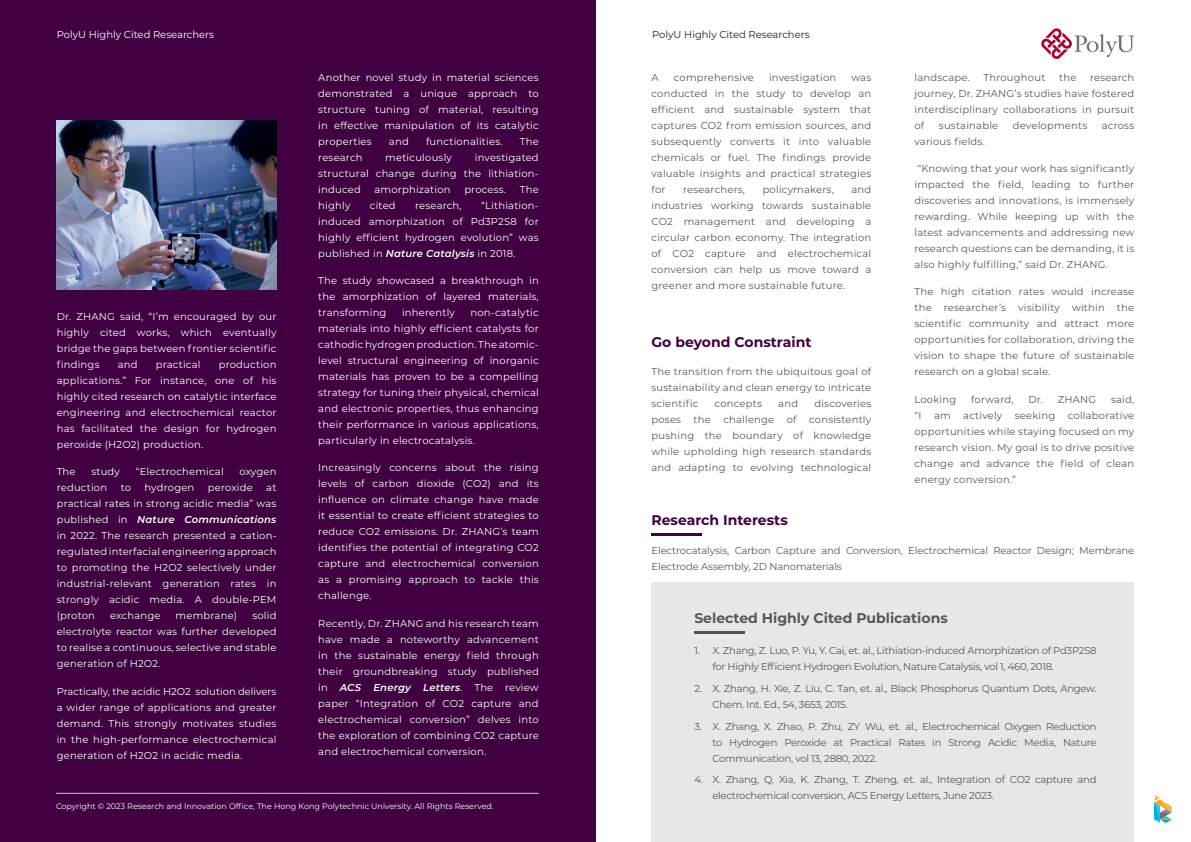
<style>
.page{position:relative;width:1191px;height:842px;background:#fff}
.page>*{position:absolute;margin:0;border:0;box-sizing:border-box;transform-origin:0 0}
.t1{font:700 14px "Montserrat";color:#400041}
.t2{font:700 14px "Montserrat";color:#57585a}
.t3{font:10px/16px "Montserrat";letter-spacing:.02em;color:#fff;text-align:justify}
.t4{font:10px/16px "Montserrat";letter-spacing:.005em;color:#57585a;text-align:justify}
.t5{font:10px/16px "Montserrat";letter-spacing:-.025em;color:#57585a}
.t6{font:10px "Montserrat";color:#fff}
.t7{font:10px "Montserrat";color:#231f20}
.t8{font:8px "Montserrat";color:#fff}
.s1{font-weight:600;font-style:italic}
</style>
<div class="page">
<div style="left:0;top:0;width:595px;height:842px;background:#400041"></div>
<div style="left:651px;top:583px;width:483px;height:259px;background:#e6e7e9"></div>
<hr style="left:651px;top:533px;width:51px;height:3px;background:#400041">
<hr style="left:694px;top:631px;width:50px;height:3px;background:#231f20">
<hr style="left:56px;top:793px;width:483px;height:1px;background:#fff">
<img style="left:57px;top:121px;width:219px;height:169px">
<svg style="left:1154px;top:795px;width:17px;height:28px"></svg>
<svg style="left:1041px;top:28px;width:93px;height:31px"></svg>
<p class="t6" style="left:57px;top:28px;width:159px">PolyU Highly Cited Researchers</p>
<p class="t7" style="left:652px;top:28px;width:159px">PolyU Highly Cited Researchers</p>
<p class="t3" style="left:318px;top:69px;width:222px">Another novel study in material sciences demonstrated a unique approach to structure tuning of material, resulting in effective manipulation of its catalytic properties</p>
<p class="t3" style="left:389px;top:133px;width:21px">and</p>
<p class="t3" style="left:426px;top:133px;width:78px">functionalities.</p>
<p class="t3" style="left:520px;top:133px;width:20px">The</p>
<p class="t3" style="left:57px;top:308px;width:221px">Dr. ZHANG said, “I’m encouraged by our highly cited works, which eventually bridge the gaps between frontier scientific findings</p>
<p class="t3" style="left:57px;top:356px;width:221px;text-indent:162px">production applications.” For instance, one of his highly cited research on catalytic interface engineering and electrochemical reactor has facilitated the design for hydrogen peroxide (H2O2) production.</p>
<p class="t3" style="left:57px;top:463px;width:20px">The</p>
<p class="t3" style="left:91px;top:463px;width:30px">study</p>
<p class="t3" style="left:136px;top:463px;width:90px">“Electrochemical</p>
<p class="t3" style="left:239px;top:463px;width:39px">oxygen</p>
<p class="t3" style="left:57px;top:479px;width:52px">reduction</p>
<p class="t3" style="left:121px;top:479px;width:12px">to</p>
<p class="t3" style="left:144px;top:479px;width:51px">hydrogen</p>
<p class="t3" style="left:208px;top:479px;width:47px">peroxide</p>
<p class="t3" style="left:118px;top:356px;width:21px">and</p>
<p class="t3" style="left:156px;top:356px;width:46px">practical</p>
<p class="t3" style="left:57px;top:479px;width:221px;text-indent:210px">at practical rates in strong acidic media” was published in <span class="s1">Nature Communications </span>in 2022. The research presented a cation&shy;regulated interfacial engineering approach to promoting the H2O2 selectively under industrial-relevant generation rates in strongly acidic media. A double-PEM (proton</p>
<p class="t3" style="left:57px;top:607px;width:221px;text-indent:196px">solid electrolyte reactor was further developed to realise a continuous, selective and stable generation of H2O2.</p>
<p class="t3" style="left:57px;top:683px;width:221px">Practically, the acidic H2O2 solution delivers a wider range of applications and greater demand. This strongly motivates studies in the high-performance electrochemical generation of H2O2 in acidic media.</p>
<p class="t3" style="left:110px;top:607px;width:52px">exchange</p>
<p class="t3" style="left:176px;top:607px;width:63px">membrane)</p>
<p class="t3" style="left:318px;top:149px;width:222px;text-indent:156px">investigated structural change during the lithiation&shy;induced</p>
<p class="t3" style="left:318px;top:149px;width:46px">research</p>
<p class="t3" style="left:385px;top:149px;width:68px">meticulously</p>
<p class="t3" style="left:374px;top:181px;width:78px">amorphization</p>
<p class="t3" style="left:464px;top:181px;width:43px">process.</p>
<p class="t3" style="left:520px;top:181px;width:20px">The</p>
<p class="t3" style="left:318px;top:197px;width:222px;text-indent:163px">“Lithiation&shy;induced amorphization of Pd3P2S8 for highly efficient hydrogen evolution” was published in <span class="s1">Nature Catalysis</span> in 2018.</p>
<p class="t3" style="left:318px;top:272px;width:222px">The study showcased a breakthrough in the amorphization of layered materials, transforming</p>
<p class="t3" style="left:318px;top:197px;width:34px">highly</p>
<p class="t3" style="left:370px;top:197px;width:27px">cited</p>
<p class="t3" style="left:415px;top:197px;width:48px">research,</p>
<p class="t3" style="left:318px;top:304px;width:222px;text-indent:152px">non-catalytic materials into highly efficient catalysts for cathodic hydrogen production. The atomic&shy;level structural engineering of inorganic materials has proven to be a compelling strategy for tuning their physical, chemical and electronic properties, thus enhancing their performance in various applications, particularly in electrocatalysis.</p>
<p class="t3" style="left:318px;top:459px;width:222px">Increasingly concerns about the rising levels of carbon dioxide (CO2) and its influence on climate change have made it essential to create efficient strategies to reduce CO2 emissions. Dr. ZHANG’s team identifies the potential of integrating CO2 capture and electrochemical conversion as a promising approach to tackle this challenge.</p>
<p class="t3" style="left:318px;top:615px;width:222px">Recently, Dr. ZHANG and his research team have made a noteworthy advancement in the sustainable energy field through their groundbreaking study published in <span class="s1">ACS Energy Letters</span>. The review paper “Integration of CO2 capture and electrochemical conversion” delves into the exploration of combining CO2 capture and electrochemical conversion.</p>
<p class="t3" style="left:402px;top:304px;width:54px">inherently</p>
<p class="t8" style="left:56px;top:801px;width:439px">Copyright © 2023 Research and Innovation Office, The Hong Kong Polytechnic University. All Rights Reserved.</p>
<p class="t4" style="left:651px;top:69px;width:9px">A</p>
<p class="t4" style="left:674px;top:69px;width:82px">comprehensive</p>
<p class="t4" style="left:769px;top:69px;width:69px">investigation</p>
<p class="t4" style="left:651px;top:69px;width:221px;text-indent:200px">was conducted in the study to develop an efficient and sustainable system that captures CO2 from emission sources, and subsequently converts it into valuable chemicals or fuel. The findings provide valuable insights and practical strategies for</p>
<p class="t4" style="left:651px;top:181px;width:221px;text-indent:200px">and industries working towards sustainable CO2 management and developing a circular carbon economy. The integration of CO2 capture and electrochemical conversion can help us move toward a greener and more sustainable future.</p>
<p class="t4" style="left:683px;top:181px;width:64px">researchers,</p>
<p class="t4" style="left:762px;top:181px;width:73px">policymakers,</p>
<h1 class="t1" style="left:651px;top:332px;width:161px">Go beyond Constraint</h1>
<p class="t4" style="left:651px;top:363px;width:221px">The transition from the ubiquitous goal of sustainability and clean energy to intricate scientific</p>
<p class="t4" style="left:651px;top:395px;width:221px;text-indent:163px">discoveries poses the challenge of consistently pushing the boundary of knowledge while upholding high research standards and adapting to evolving technological</p>
<p class="t4" style="left:714px;top:395px;width:49px">concepts</p>
<p class="t4" style="left:778px;top:395px;width:21px">and</p>
<h1 class="t1" style="left:651px;top:510px;width:138px">Research Interests</h1>
<p class="t4" style="left:914px;top:69px;width:221px;text-indent:175px">research journey, Dr. ZHANG’s studies have fostered interdisciplinary collaborations in pursuit of</p>
<p class="t4" style="left:914px;top:69px;width:57px">landscape.</p>
<p class="t4" style="left:983px;top:69px;width:63px">Throughout</p>
<p class="t4" style="left:1059px;top:69px;width:19px">the</p>
<p class="t4" style="left:939px;top:117px;width:61px">sustainable</p>
<p class="t4" style="left:1012px;top:117px;width:76px">developments</p>
<p class="t4" style="left:1101px;top:117px;width:34px">across</p>
<p class="t4" style="left:914px;top:133px;width:72px">various fields.</p>
<p class="t4" style="left:914px;top:160px;width:221px">“Knowing that your work has significantly impacted the field, leading to further discoveries and innovations, is immensely rewarding. While keeping up with the latest advancements and addressing new research questions can be demanding, it is also highly fulfilling,” said Dr. ZHANG.</p>
<p class="t4" style="left:914px;top:283px;width:221px">The high citation rates would increase the researcher’s visibility within the scientific community and attract more opportunities for collaboration, driving the vision to shape the future of sustainable research on a global scale.</p>
<p class="t4" style="left:914px;top:391px;width:43px">Looking</p>
<p class="t4" style="left:971px;top:391px;width:44px">forward,</p>
<p class="t4" style="left:1028px;top:391px;width:69px">Dr. ZHANG</p>
<p class="t4" style="left:914px;top:391px;width:221px;text-indent:196px">said, “I am actively seeking collaborative opportunities while staying focused on my research vision. My goal is to drive positive change and advance the field of clean energy conversion.”</p>
<p class="t4" style="left:651px;top:542px;width:484px">Electrocatalysis, Carbon Capture and Conversion, Electrochemical Reactor Design; Membrane<br>Electrode Assembly, 2D Nanomaterials</p>
<h1 class="t2" style="left:694px;top:608px;width:255px">Selected Highly Cited Publications</h1>
<p class="t5" style="left:712px;top:642px;width:386px;text-indent:-18px">1. X. Zhang, Z. Luo, P. Yu, Y. Cai, et. al., Lithiation-induced Amorphization of Pd3P2S8 for Highly Efficient Hydrogen Evolution, Nature Catalysis, vol 1, 460, 2018.</p>
<p class="t5" style="left:712px;top:680px;width:386px;text-indent:-18px">2. X. Zhang, H. Xie, Z. Liu, C. Tan, et. al., Black Phosphorus Quantum Dots, Angew.<br>Chem. Int. Ed., 54, 3653, 2015.</p>
<p class="t4" style="left:712px;top:718px;width:386px;text-indent:-18px">3. X. Zhang, X. Zhao, P. Zhu, ZY Wu, et. al., Electrochemical Oxygen Reduction to Hydrogen Peroxide at Practical Rates in Strong Acidic Media, Nature Communication, vol 13, 2880, 2022.</p>
<p class="t5" style="left:712px;top:771px;width:386px;text-indent:-18px">4. X. Zhang, Q. Xia, K. Zhang, T. Zheng, et. al., Integration of CO2 capture and electrochemical conversion, ACS Energy Letters, June 2023.</p>
</div>
